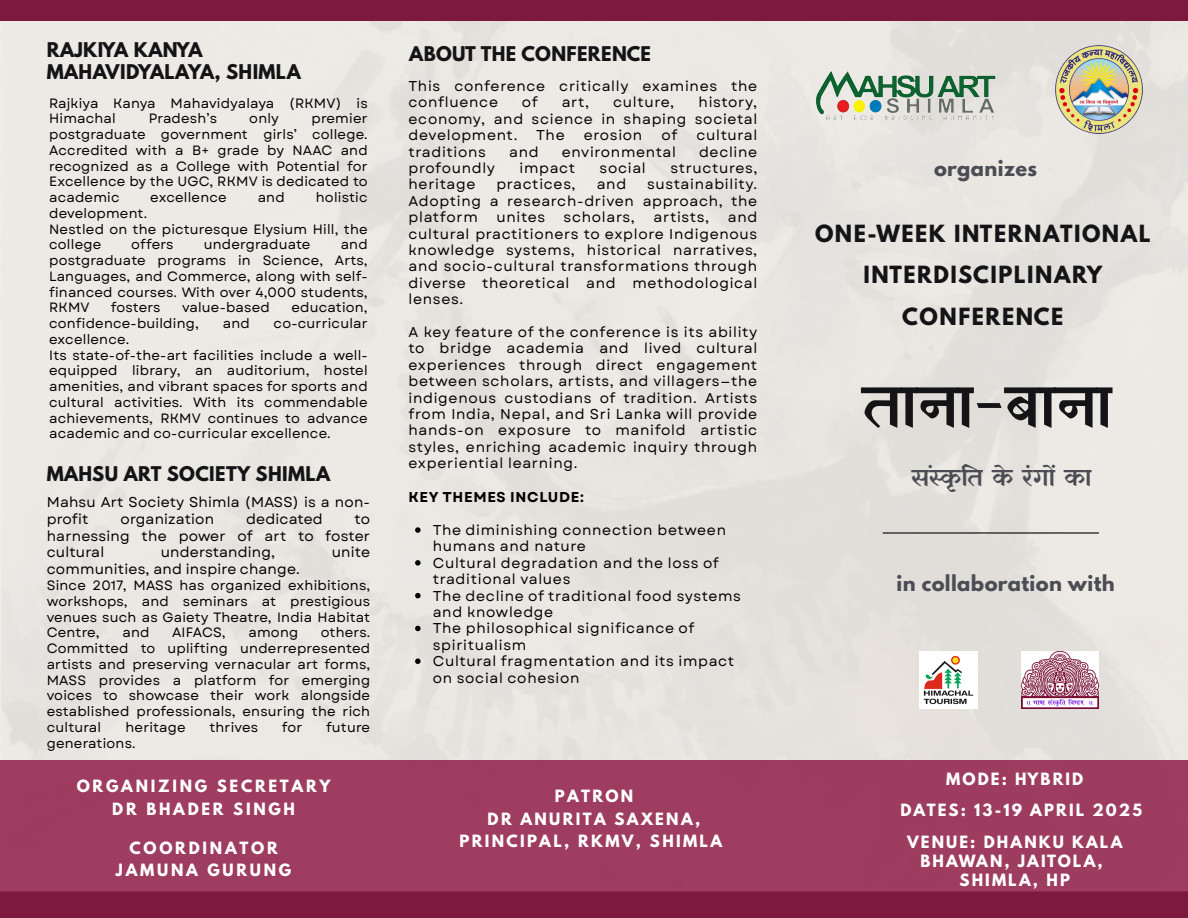
<style>
.page{position:relative;width:1188px;height:918px;background:#fff}
.page>*{position:absolute;margin:0;border:0;box-sizing:border-box;transform-origin:0 0}
.t1{font:60px "Yatra One";color:#141417}
.t2{font:24px "Yatra One";color:#4c4c54}
.t3{font:700 21px/41.7px "League Spartan";letter-spacing:.07em;color:#141417;text-align:center}
.t4{font:700 19.5px "League Spartan";letter-spacing:.02em;color:#4c4c54}
.t5{font:700 18px/22.5px "League Spartan";letter-spacing:.02em;color:#141417}
.t6{font:700 15px/19.2px "League Spartan";letter-spacing:.155em;color:#fff;text-align:center}
.t7{font:700 15px/22.5px "League Spartan";letter-spacing:.18em;color:#fff;text-align:center}
.t8{font:14.25px/16.4px "Garet";letter-spacing:.05em;color:#000}
.t9{font:14.25px/16.8px "Garet";letter-spacing:.015em;color:#000}
.t10{font:700 14.25px "Garet";letter-spacing:.05em;color:#000}
.t11{font:13.5px/15.8px "Garet";letter-spacing:.015em;color:#000;text-align:justify}
</style>
<div class="page">
<img style="left:0;top:20px;width:1188px;height:740px">
<div style="left:0;top:0;width:1188px;height:20px;background:#7d193d"></div>
<div style="left:0;top:891px;width:1188px;height:27px;background:#7d193d"></div>
<img style="left:1056px;top:46px;width:86px;height:87px">
<img style="left:813px;top:67px;width:188px;height:57px">
<div style="left:0;top:760px;width:1188px;height:132px;background:#9e3d60"></div>
<img style="left:920px;top:652px;width:57px;height:57px">
<img style="left:1021px;top:652px;width:78px;height:57px">
<svg style="left:415px;top:527px;width:6px;height:6px"></svg>
<svg style="left:415px;top:560px;width:6px;height:6px"></svg>
<svg style="left:415px;top:593px;width:6px;height:5px"></svg>
<svg style="left:415px;top:626px;width:6px;height:5px"></svg>
<svg style="left:415px;top:659px;width:6px;height:5px"></svg>
<hr style="left:883px;top:532px;width:216px;height:2px;background:#000">
<p class="t5" style="left:47px;top:41px;width:256px">RAJKIYA KANYA<br>MAHAVIDYALAYA, SHIMLA</p>
<p class="t11" style="left:49px;top:95px;width:320px">Rajkiya Kanya Mahavidyalaya (RKMV) is<br>Himachal</p>
<p class="t11" style="left:149px;top:111px;width:70px">Pradesh’s</p>
<p class="t11" style="left:249px;top:111px;width:31px">only</p>
<p class="t11" style="left:49px;top:111px;width:320px;text-indent:262px">premier postgraduate government girls’ college.<br>Accredited with a B+ grade by NAAC and recognized as a College with Potential for Excellence by the UGC, RKMV is dedicated to academic</p>
<p class="t11" style="left:150px;top:190px;width:78px">excellence</p>
<p class="t11" style="left:258px;top:190px;width:28px">and</p>
<p class="t11" style="left:316px;top:190px;width:53px">holistic</p>
<p class="t11" style="left:49px;top:205px;width:99px">development.</p>
<p class="t11" style="left:49px;top:221px;width:320px">Nestled on the picturesque Elysium Hill, the college</p>
<p class="t11" style="left:131px;top:237px;width:44px">offers</p>
<p class="t11" style="left:204px;top:237px;width:108px">undergraduate</p>
<p class="t11" style="left:49px;top:237px;width:320px;text-indent:292px">and postgraduate programs in Science, Arts, Languages, and Commerce, along with self&shy;financed courses. With over 4,000 students, RKMV</p>
<p class="t11" style="left:111px;top:300px;width:51px">fosters</p>
<p class="t11" style="left:182px;top:300px;width:89px">value-based</p>
<p class="t11" style="left:291px;top:300px;width:78px">education,</p>
<p class="t11" style="left:49px;top:316px;width:151px">confidence-building,</p>
<p class="t11" style="left:223px;top:316px;width:28px">and</p>
<p class="t11" style="left:274px;top:316px;width:96px">co-curricular</p>
<p class="t11" style="left:49px;top:331px;width:81px">excellence.</p>
<p class="t11" style="left:49px;top:347px;width:320px">Its state-of-the-art facilities include a well&shy;equipped library, an auditorium, hostel amenities, and vibrant spaces for sports and cultural activities. With its commendable achievements, RKMV continues to advance academic and co-curricular excellence.</p>
<h5 class="t5" style="left:47px;top:465px;width:285px">MAHSU ART SOCIETY SHIMLA</h5>
<p class="t9" style="left:47px;top:493px;width:325px">Mahsu Art Society Shimla (MASS) is a non&shy;profit</p>
<p class="t9" style="left:120px;top:510px;width:95px">organization</p>
<p class="t9" style="left:246px;top:510px;width:78px">dedicated</p>
<p class="t8" style="left:47px;top:510px;width:325px;line-height:16.8px;text-align:justify;text-indent:308px">to harnessing the power of art to foster cultural</p>
<p class="t9" style="left:161px;top:544px;width:116px">understanding,</p>
<p class="t8" style="left:332px;top:544px;width:40px">unite</p>
<p class="t9" style="left:47px;top:561px;width:254px">communities, and inspire change.</p>
<p class="t11" style="left:47px;top:578px;width:325px">Since 2017, MASS has organized exhibitions, workshops, and seminars at prestigious venues such as Gaiety Theatre, India Habitat Centre,</p>
<p class="t11" style="left:47px;top:625px;width:325px;text-indent:274px">others.<br>Committed to uplifting underrepresented artists and preserving vernacular art forms, MASS provides a platform for emerging voices to showcase their work alongside established professionals, ensuring the rich cultural</p>
<p class="t11" style="left:122px;top:625px;width:28px">and</p>
<p class="t11" style="left:172px;top:625px;width:55px">AIFACS,</p>
<p class="t11" style="left:249px;top:625px;width:51px">among</p>
<p class="t11" style="left:126px;top:719px;width:62px">heritage</p>
<p class="t11" style="left:209px;top:719px;width:50px">thrives</p>
<p class="t11" style="left:282px;top:719px;width:22px">for</p>
<p class="t11" style="left:326px;top:719px;width:46px">future</p>
<p class="t11" style="left:47px;top:735px;width:90px">generations.</p>
<p class="t7" style="left:77px;top:777px;width:255px">ORGANIZING SECRETARY<br>DR BHADER SINGH</p>
<p class="t7" style="left:116px;top:838px;width:177px">COORDINATOR<br>JAMUNA GURUNG</p>
<p class="t5" style="left:409px;top:45px;width:243px">ABOUT THE CONFERENCE</p>
<p class="t8" style="left:409px;top:78px;width:350px">This conference critically examines the confluence</p>
<p class="t8" style="left:522px;top:94px;width:17px">of</p>
<p class="t8" style="left:562px;top:94px;width:29px">art,</p>
<p class="t8" style="left:613px;top:94px;width:62px">culture,</p>
<p class="t8" style="left:409px;top:94px;width:350px;text-align:justify;text-indent:290px">history, economy, and science in shaping societal development.</p>
<p class="t8" style="left:536px;top:127px;width:30px">The</p>
<p class="t8" style="left:584px;top:127px;width:60px">erosion</p>
<p class="t8" style="left:662px;top:127px;width:17px">of</p>
<p class="t8" style="left:696px;top:127px;width:62px">cultural</p>
<p class="t8" style="left:409px;top:144px;width:79px">traditions</p>
<p class="t8" style="left:509px;top:144px;width:31px">and</p>
<p class="t8" style="left:562px;top:144px;width:116px">environmental</p>
<p class="t8" style="left:699px;top:144px;width:60px">decline</p>
<p class="t8" style="left:409px;top:160px;width:88px">profoundly</p>
<p class="t8" style="left:520px;top:160px;width:57px">impact</p>
<p class="t8" style="left:600px;top:160px;width:48px">social</p>
<p class="t8" style="left:670px;top:160px;width:88px">structures,</p>
<p class="t8" style="left:409px;top:176px;width:68px">heritage</p>
<p class="t8" style="left:496px;top:176px;width:81px">practices,</p>
<p class="t8" style="left:597px;top:176px;width:31px">and</p>
<p class="t8" style="left:409px;top:176px;width:350px;text-align:justify;text-indent:239px">sustainability.<br>Adopting a research-driven approach, the platform</p>
<p class="t8" style="left:409px;top:209px;width:350px;text-align:justify;text-indent:319px">and cultural practitioners to explore Indigenous knowledge systems, historical narratives, and socio-cultural transformations through diverse theoretical and methodological lenses.</p>
<h4 class="t8" style="left:409px;top:324px;width:350px;text-align:justify">A key feature of the conference is its ability to bridge academia and lived cultural experiences through direct engagement between scholars, artists, and villagers—the indigenous custodians of tradition. Artists from India, Nepal, and Sri Lanka will provide hands-on exposure to manifold artistic styles, enriching academic inquiry through experiential learning.</h4>
<h3 class="t10" style="left:409px;top:487px;width:177px">KEY THEMES INCLUDE:</h3>
<h1 class="t8" style="left:433px;top:522px;width:295px">The diminishing connection between humans and nature</h1>
<h5 class="t8" style="left:433px;top:555px;width:288px">Cultural degradation and the loss of traditional values</h5>
<h2 class="t8" style="left:433px;top:587px;width:310px">The decline of traditional food systems and knowledge</h2>
<p class="t8" style="left:433px;top:620px;width:263px">The philosophical significance of spiritualism</p>
<p class="t8" style="left:433px;top:653px;width:303px">Cultural fragmentation and its impact on social cohesion</p>
<p class="t8" style="left:497px;top:209px;width:50px">unites</p>
<p class="t8" style="left:564px;top:209px;width:73px">scholars,</p>
<p class="t8" style="left:654px;top:209px;width:57px">artists,</p>
<h4 class="t6" style="left:459px;top:787px;width:264px;line-height:22.5px">PATRON<br>DR ANURITA SAXENA,<br>PRINCIPAL, RKMV, SHIMLA</h4>
<p class="t4" style="left:934px;top:158px;width:105px">organizes</p>
<p class="t3" style="left:815px;top:215px;width:337px">ONE-WEEK INTERNATIONAL<br>INTERDISCIPLINARY<br>CONFERENCE</p>
<p class="t1" style="left:864px;top:365px;width:216px">ताना-बाना</p>
<p class="t2" style="left:911px;top:461px;width:165px">संस्कृतिकेरंगों का</p>
<h6 class="t4" style="left:896px;top:573px;width:220px">in collaboration with</h6>
<p class="t6" style="left:946px;top:771px;width:139px">MODE: HYBRID</p>
<p class="t6" style="left:900px;top:802px;width:243px">DATES: 13-19 APRIL 2025</p>
<h5 class="t6" style="left:907px;top:834px;width:217px">VENUE: DHANKU KALA<br>BHAWAN, JAITOLA,<br>SHIMLA, HP</h5>
</div>
